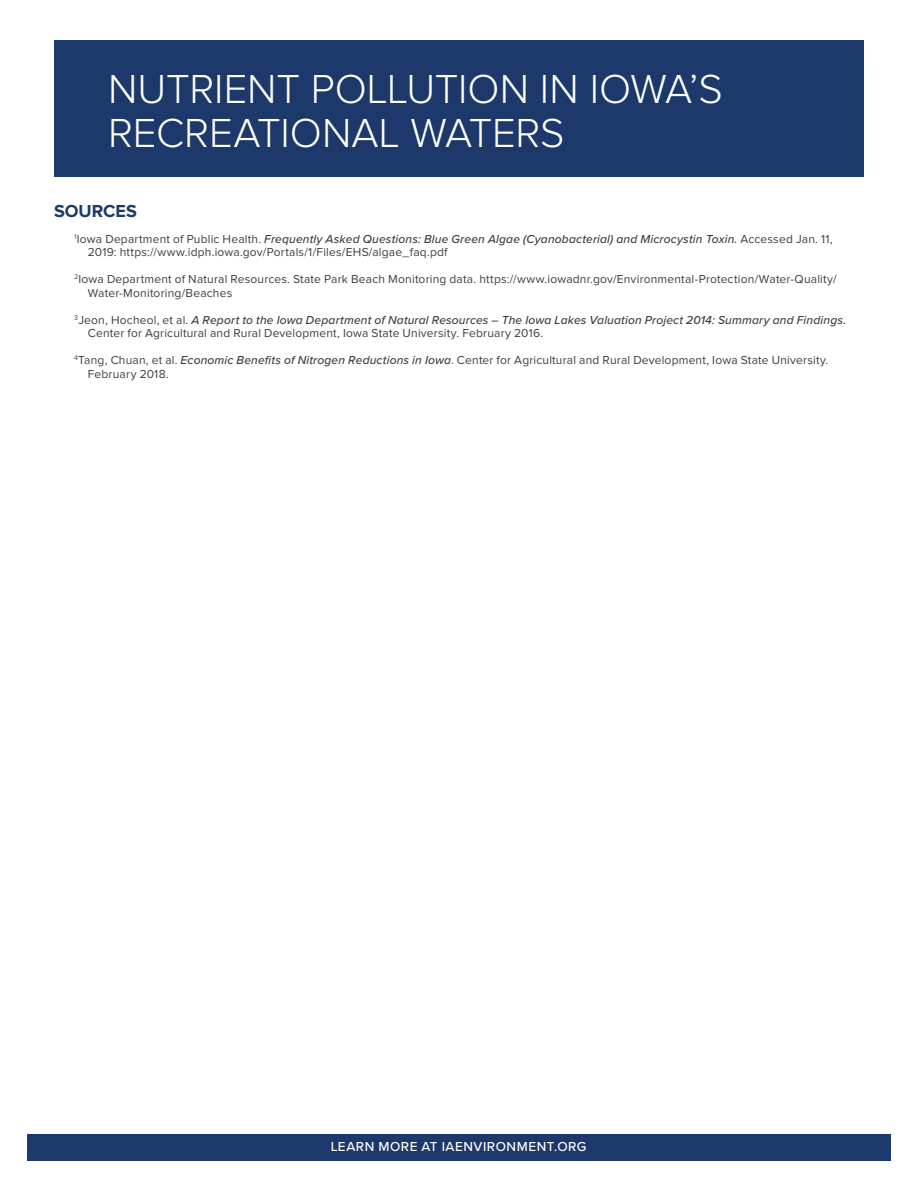
<style>
.page{position:relative;width:918px;height:1188px;background:#fff}
.page>*{position:absolute;margin:0;border:0;box-sizing:border-box;transform-origin:0 0}
.t1{font:300 42px/43.5px "Proxima Nova";color:#fff}
.t2{font:700 18px "Proxima Nova";color:#1d386a}
.t3{font:500 13.5px "Proxima Nova";letter-spacing:.04em;color:#fff}
.t4{font:12px/13.5px "Proxima Nova";letter-spacing:.015em;color:#3e3e3f}
.t5{font:italic 500 12px/13.5px "Proxima Nova";letter-spacing:.01em;color:#3e3e3f}
.s1{font-weight:500;font-style:italic}
.s2{font-weight:400;font-style:normal}
</style>
<div class="page">
<div style="left:54px;top:40px;width:810px;height:137px;background:#1d386a"></div>
<div style="left:27px;top:1134px;width:864px;height:27px;background:#1d386a"></div>
<p class="t1" style="left:108px;top:69px;width:617px">NUTRIENT POLLUTION IN IOWA’S<br>RECREATIONAL WATERS</p>
<p class="t2" style="left:54px;top:203px;width:85px">SOURCES</p>
<p class="t4" style="left:88px;top:233px;width:746px;text-indent:-14px"><sup>1</sup>Iowa Department of Public Health. <span class="s1">Frequently Asked Questions: Blue Green Algae (Cyanobacterial) and Microcystin Toxin.</span> Accessed Jan. 11,<br>2019: https://www.idph.iowa.gov/Portals/1/Files/EHS/algae_faq.pdf</p>
<p class="t4" style="left:88px;top:273px;width:750px;text-indent:-14px"><sup>2</sup>Iowa Department of Natural Resources. State Park Beach Monitoring data. https://www.iowadnr.gov/Environmental-Protection/Water-Quality/<br>Water-Monitoring/Beaches</p>
<p class="t5" style="left:88px;top:313px;width:760px;text-indent:-14px"><sup>3</sup><span class="s2">Jeon, Hocheol, et al.</span> A Report to the Iowa Department of Natural Resources – The Iowa Lakes Valuation Project 2014: Summary and Findings.<br><span class="s2">Center for Agricultural and Rural Development, Iowa State University. February 2016.</span></p>
<p class="t4" style="left:88px;top:354px;width:742px;text-indent:-14px"><sup>4</sup>Tang, Chuan, et al. <span class="s1">Economic Benefits of Nitrogen Reductions in Iowa</span>. Center for Agricultural and Rural Development, Iowa State University.<br>February 2018.</p>
<p class="t3" style="left:331px;top:1136px;width:257px">LEARN MORE AT IAENVIRONMENT.ORG</p>
</div>
